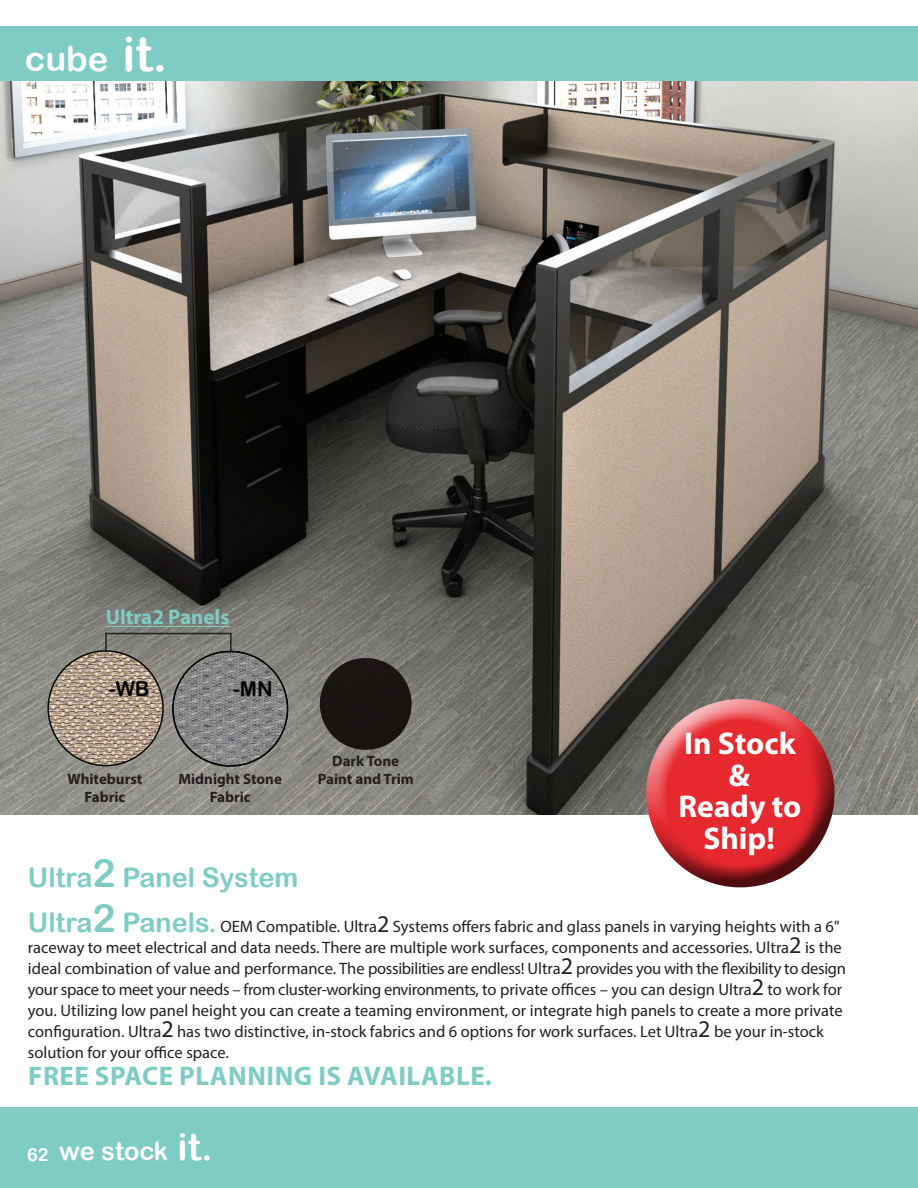
<style>
.page{position:relative;width:918px;height:1188px;background:#fff}
.page>*{position:absolute;margin:0;border:0;box-sizing:border-box;transform-origin:0 0}
.t1{font:34.5px "Arial Rounded MT Bold";color:#fff}
.t2{font:700 31.5px/31.5px "Myriad Pro";color:#fff;text-align:center}
.t3{font:700 27px "Myriad Pro";letter-spacing:.02em;color:#7eccc3}
.t4{font:27px "Arial Rounded MT Bold";color:#7eccc3}
.t5{font:25.5px "Arial Rounded MT Bold";color:#fff}
.t6{font:700 21px "Myriad Pro";color:#7eccc3}
.t7{font:20.55px "Arial Rounded MT Bold";color:#040503}
.t8{font:16.5px/21px "Myriad Pro";color:#231f20}
.t9{font:700 15px/18px "Myriad Pro";color:#231f20;text-align:center}
.s1{font-size:48px}
.s2{font-size:39px}
.s3{font-family:"Arial Rounded MT Bold";font-size:27px;color:#7eccc3}
.s4{font-family:"Arial Rounded MT Bold";font-size:39px;color:#7eccc3}
.s5{font-size:24px}
.s6{font-size:18px}
.s7{font-size:37.5px}
</style>
<div class="page">
<div style="left:0;top:26px;width:915px;height:55px;background:#7eccc3"></div>
<hr style="left:915px;top:26px;width:3px;height:55px;background:#7eccc3">
<div style="left:0;top:1107px;width:918px;height:81px;background:#7eccc3"></div>
<img style="left:0;top:81px;width:918px;height:733px">
<div style="left:645px;top:696px;width:192px;height:133px;background:#fff;opacity:.75"></div>
<div style="left:645px;top:728px;width:204px;height:160px;background:#231f20;opacity:.75"></div>
<hr style="left:106px;top:626px;width:124px;height:1px;background:#7eccc3">
<svg style="left:230px;top:634px;width:2px;height:17px"></svg>
<hr style="left:105px;top:633px;width:127px;height:1px;background:#231f20">
<svg style="left:105px;top:634px;width:2px;height:16px"></svg>
<img style="left:48px;top:651px;width:115px;height:115px;border-radius:57px">
<div style="left:48px;top:650px;width:116px;height:116px;border:2px solid #040503;border-radius:50%"></div>
<img style="left:173px;top:652px;width:115px;height:114px;border-radius:57px">
<img style="left:324px;top:658px;width:41px;height:27px">
<h1 class="t1" style="left:25px;top:39px;width:144px">cube <span class="s1">it.</span></h1>
<p class="t6" style="left:106px;top:604px;width:125px">Ultra2 Panels</p>
<p class="t7" style="left:109px;top:677px;width:42px">-WB</p>
<p class="t7" style="left:233px;top:677px;width:41px">-MN</p>
<p class="t9" style="left:68px;top:770px;width:76px">Whiteburst<br>Fabric</p>
<p class="t9" style="left:178px;top:770px;width:105px">Midnight Stone<br>Fabric</p>
<p class="t9" style="left:318px;top:751px;width:97px">Dark Tone<br>Paint and Trim</p>
<h2 class="t2" style="left:678px;top:727px;width:125px">In Stock &amp;<br>Ready to<br>Ship!</h2>
<h3 class="t4" style="left:28px;top:862px;width:272px">Ultra<span class="s2">2</span> Panel System</h3>
<p class="t8" style="left:28px;top:916px;width:819px"><span class="s3">Ultra</span><span class="s4">2</span> <span class="s3">Panels.</span> OEM Compatible. Ultra<span class="s5">2</span> Systems offers fabric and glass panels in varying heights with a 6" raceway to meet electrical and data needs. There are multiple work surfaces, components and accessories. Ultra<span class="s5">2</span> is the ideal combination of value and performance. The possibilities are endless! Ultra<span class="s5">2</span> provides you with the flexibility to design your space to meet your needs – from cluster-working environments, to private offices – you can design Ultra<span class="s5">2</span> to work for you. Utilizing low panel height you can create a teaming environment, or integrate high panels to create a more private configuration. Ultra<span class="s5">2</span> has two distinctive, in-stock fabrics and 6 options for work surfaces. Let Ultra<span class="s5">2</span> be your in-stock solution for your office space.</p>
<h3 class="t3" style="left:28px;top:1058px;width:465px">FREE SPACE PLANNING IS AVAILABLE.</h3>
<h3 class="t5" style="left:27px;top:1136px;width:187px"><span class="s6">62</span> we stock <span class="s7">it.</span></h3>
</div>
